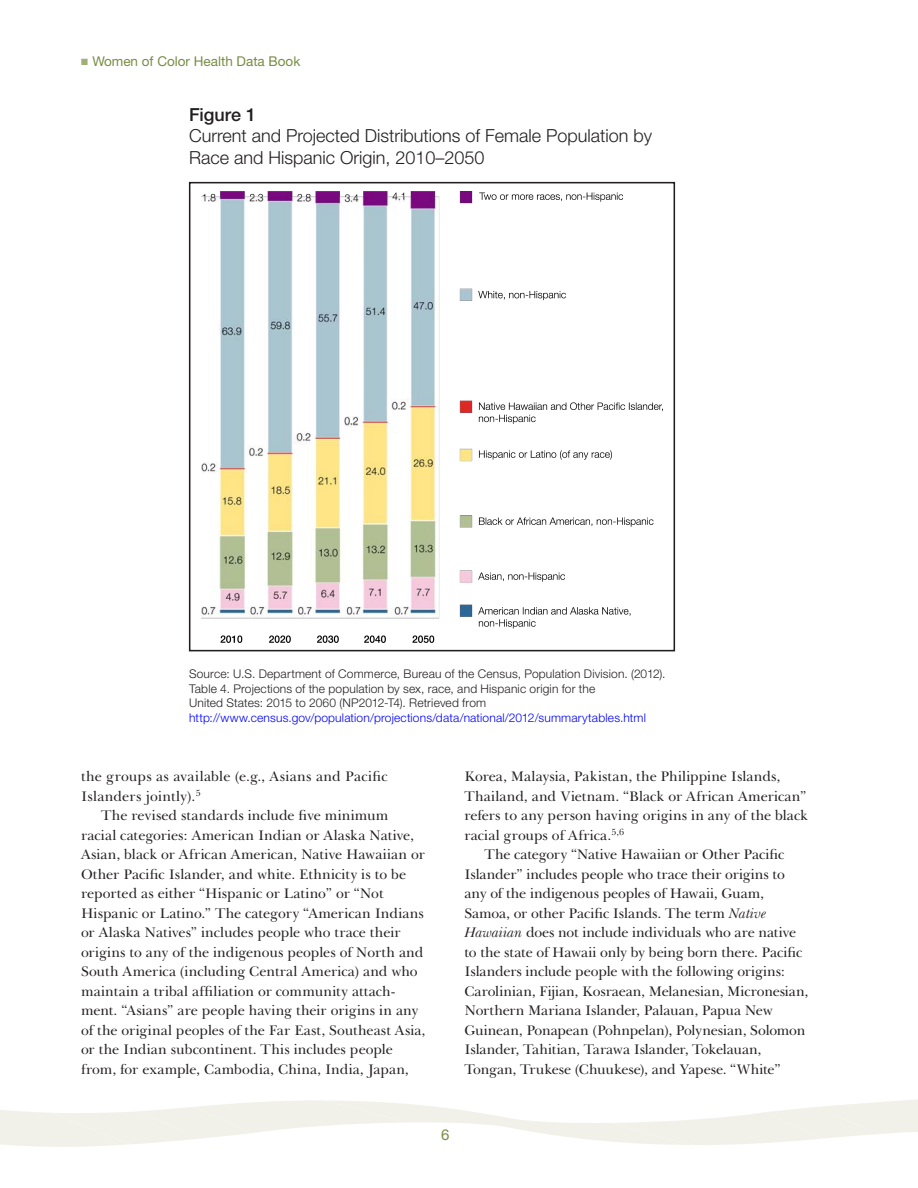
<style>
.page{position:relative;width:918px;height:1188px;background:#fff}
.page>*{position:absolute;margin:0;border:0;box-sizing:border-box;transform-origin:0 0}
.t1{font:300 18px/21.6px "Helvetica Neue LT Std";color:#231f20}
.t2{font:500 18px "Helvetica Neue LT Std";color:#231f20}
.t3{font:15px "Helvetica Neue LT Std";color:#778d42}
.t4{font:14.25px/19.5px "Baskerville BT";color:#231f20}
.t5{font:14.25px/19.5px "Baskerville BT";letter-spacing:.02em;color:#231f20}
.t6{font:13.5px "Helvetica Neue LT Std";color:#778d42}
.t7{font:300 12px/14.4px "Helvetica Neue LT Std";letter-spacing:.015em;color:#231f20}
.s1{color:#a0ae78}
.s2{color:#00f}
.s3{font-style:italic}
</style>
<div class="page">
<svg style="left:0;top:1099px;width:918px;height:48px"></svg>
<div style="left:189px;top:182px;width:486px;height:469px;border:2px solid #231f20"></div>
<img style="left:201px;top:191px;width:462px;height:451px">
<p class="t6" style="left:81px;top:53px;width:221px"><span class="s1">■</span> Women of Color Health Data Book</p>
<p class="t2" style="left:189px;top:104px;width:69px">Figure 1</p>
<p class="t1" style="left:189px;top:125px;width:465px">Current and Projected Distributions of Female Population by<br>Race and Hispanic Origin, 2010–2050</p>
<p class="t7" style="left:189px;top:667px;width:478px">Source: U.S. Department of Commerce, Bureau of the Census, Population Division. (2012).<br>Table 4. Projections of the population by sex, race, and Hispanic origin for the<br>United States: 2015 to 2060 (NP2012-T4). Retrieved from <span class="s2">http://www.census.gov/population/projections/data/national/2012/summarytables.html</span></p>
<p class="t5" style="left:81px;top:767px;width:308px">the groups as available (e.g., Asians and Pacific<br>Islanders jointly).<sup>5</sup></p>
<p class="t4" style="left:81px;top:806px;width:346px;text-indent:20px">The revised standards include five minimum racial categories: American Indian or Alaska Native, Asian, black or African American, Native Hawaiian or Other Pacific Islander, and white. Ethnicity is to be reported as either “Hispanic or Latino” or “Not Hispanic or Latino.” The category “American Indians or Alaska Natives” includes people who trace their origins to any of the indigenous peoples of North and South America (including Central America) and who maintain a tribal affiliation or community attach&shy;ment. “Asians” are people having their origins in any of the original peoples of the Far East, Southeast Asia, or the Indian subcontinent. This includes people from, for example, Cambodia, China, India, Japan,</p>
<p class="t4" style="left:464px;top:767px;width:345px">Korea, Malaysia, Pakistan, the Philippine Islands, Thailand, and Vietnam. “Black or African American” refers to any person having origins in any of the black racial groups of Africa.<sup>5,6</sup></p>
<p class="t4" style="left:464px;top:845px;width:346px;text-indent:20px">The category “Native Hawaiian or Other Pacific Islander” includes people who trace their origins to any of the indigenous peoples of Hawaii, Guam, Samoa, or other Pacific Islands. The term <span class="s3">Native Hawaiian</span> does not include individuals who are native to the state of Hawaii only by being born there. Pacific Islanders include people with the following origins:<br>Carolinian, Fijian, Kosraean, Melanesian, Micronesian, Northern Mariana Islander, Palauan, Papua New Guinean, Ponapean (Pohnpelan), Polynesian, Solomon Islander, Tahitian, Tarawa Islander, Tokelauan, Tongan, Trukese (Chuukese), and Yapese. “White”</p>
<p class="t3" style="left:441px;top:1126px;width:10px">6</p>
</div>
